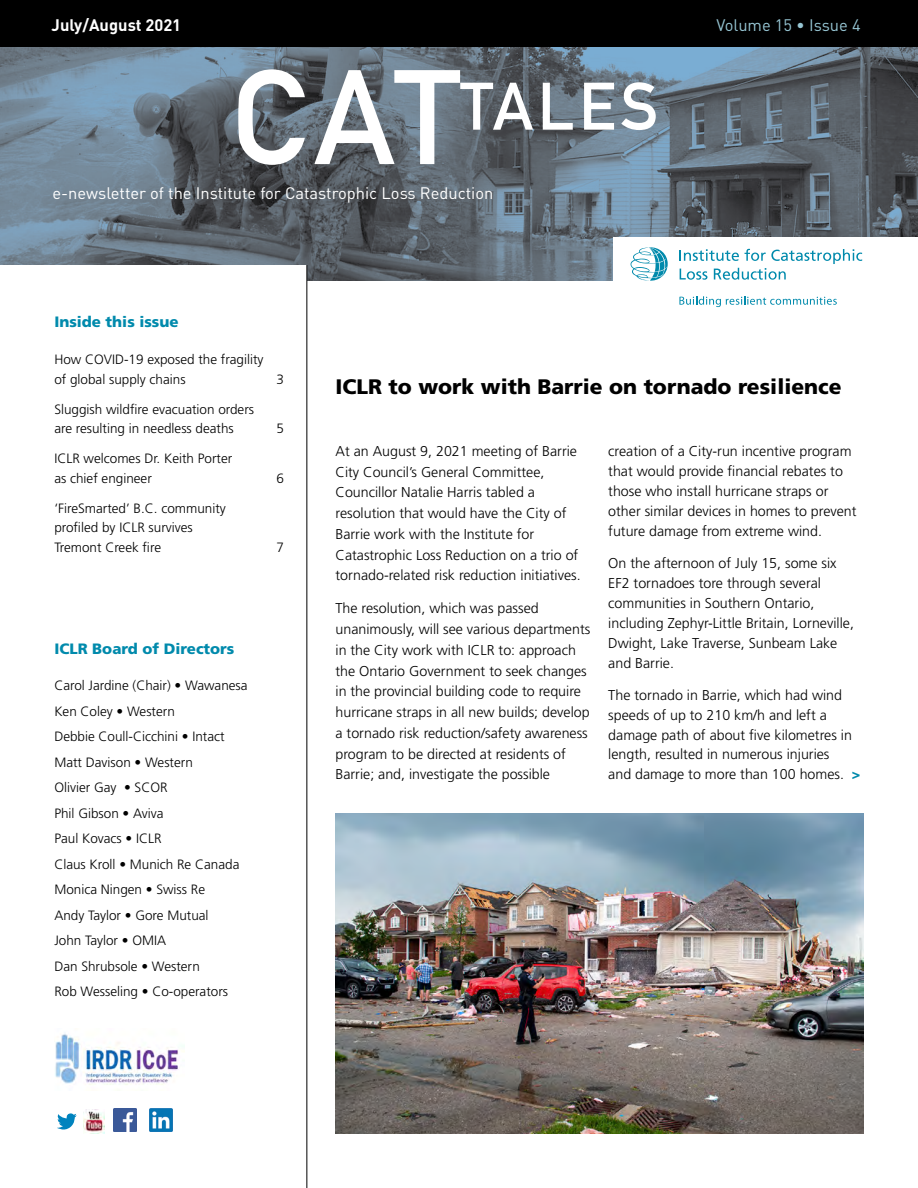
<style>
.page{position:relative;width:918px;height:1188px;background:#fff}
.page>*{position:absolute;margin:0;border:0;box-sizing:border-box;transform-origin:0 0}
.t1{font:700 66px "DIN Alternate";letter-spacing:.07em;color:#fff}
.t2{font:900 21px "Frutiger";color:#000}
.t3{font:16.5px "DIN";color:#fff}
.t4{font:700 16.5px "DIN";color:#fff}
.t5{font:16.5px "DIN";color:#96c5d3}
.t6{font:900 15px "Frutiger";color:#008aac}
.t7{font:300 14.25px/20.9px "Frutiger";color:#000}
.t8{font:300 13.5px/25.5px "Frutiger";color:#000}
.s1{font-size:132px}
.s2{font-weight:900;color:#008aac}
</style>
<div class="page">
<img style="left:0;top:47px;width:918px;height:234px">
<img style="left:55px;top:1033px;width:130px;height:52px">
<img style="left:114px;top:1108px;width:22px;height:23px">
<svg style="left:57px;top:1113px;width:20px;height:17px"></svg>
<img style="left:83px;top:1109px;width:22px;height:25px">
<img style="left:150px;top:1108px;width:22px;height:23px">
<div style="left:0;top:265px;width:307px;height:28px;background:#fff"></div>
<hr style="left:307px;top:265px;width:1px;height:923px;background:#000">
<div style="left:0;top:0;width:918px;height:47px;background:#000"></div>
<div style="left:613px;top:237px;width:305px;height:57px;background:#fff"></div>
<svg style="left:680px;top:249px;width:182px;height:31px"></svg>
<svg style="left:679px;top:296px;width:158px;height:11px"></svg>
<svg style="left:631px;top:247px;width:37px;height:34px"></svg>
<img style="left:336px;top:814px;width:528px;height:320px">
<p class="t4" style="left:52px;top:14px;width:131px">July/August 2021</p>
<p class="t5" style="left:716px;top:14px;width:146px">Volume 15 • Issue 4</p>
<h1 class="t1" style="left:232px;top:56px;width:428px"><span class="s1">CAT</span>TALES</h1>
<p class="t3" style="left:52px;top:183px;width:443px">e-newsletter of the Institute for Catastrophic Loss Reduction</p>
<p class="t6" style="left:54px;top:312px;width:126px">Inside this issue</p>
<p class="t8" style="left:54px;top:350px;width:211px;line-height:19.5px">How COVID-19 exposed the fragility of global supply chains</p>
<p class="t8" style="left:54px;top:399px;width:201px;line-height:19.5px">Sluggish wildfire evacuation orders are resulting in needless deaths</p>
<p class="t8" style="left:54px;top:449px;width:180px;line-height:19.5px">ICLR welcomes Dr. Keith Porter as chief engineer</p>
<p class="t8" style="left:54px;top:498px;width:173px;line-height:19.5px">‘FireSmarted’ B.C. community profiled by ICLR survives<br>Tremont Creek fire</p>
<p class="t8" style="left:276px;top:366px;width:9px">3</p>
<p class="t8" style="left:276px;top:416px;width:9px">5</p>
<p class="t8" style="left:276px;top:465px;width:9px">6</p>
<p class="t8" style="left:276px;top:534px;width:9px">7</p>
<p class="t6" style="left:54px;top:640px;width:181px">ICLR Board of Directors</p>
<p class="t8" style="left:54px;top:673px;width:195px">Carol Jardine (Chair) • Wawanesa<br>Ken Coley • Western<br>Debbie Coull-Cicchini • Intact<br>Matt Davison • Western<br>Olivier Gay • SCOR<br>Phil Gibson • Aviva<br>Paul Kovacs • ICLR<br>Claus Kroll • Munich Re Canada<br>Monica Ningen • Swiss Re<br>Andy Taylor • Gore Mutual<br>John Taylor • OMIA<br>Dan Shrubsole • Western<br>Rob Wesseling • Co-operators</p>
<h2 class="t2" style="left:336px;top:374px;width:508px">ICLR to work with Barrie on tornado resilience</h2>
<p class="t7" style="left:336px;top:440px;width:247px">At an August 9, 2021 meeting of Barrie City Council’s General Committee, Councillor Natalie Harris tabled a resolution that would have the City of Barrie work with the Institute for Catastrophic Loss Reduction on a trio of tornado-related risk reduction initiatives.</p>
<p class="t7" style="left:336px;top:598px;width:256px">The resolution, which was passed unanimously, will see various departments in the City work with ICLR to: approach the Ontario Government to seek changes in the provincial building code to require hurricane straps in all new builds; develop a tornado risk reduction/safety awareness program to be directed at residents of Barrie; and, investigate the possible</p>
<p class="t7" style="left:608px;top:441px;width:250px;line-height:20px">creation of a City-run incentive program that would provide financial rebates to those who install hurricane straps or other similar devices in homes to prevent future damage from extreme wind.</p>
<p class="t7" style="left:608px;top:553px;width:247px;line-height:20px">On the afternoon of July 15, some six EF2 tornadoes tore through several communities in Southern Ontario, including Zephyr-Little Britain, Lorneville, Dwight, Lake Traverse, Sunbeam Lake and Barrie.</p>
<p class="t7" style="left:608px;top:685px;width:253px;line-height:20px">The tornado in Barrie, which had wind speeds of up to 210 km/h and left a damage path of about five kilometres in length, resulted in numerous injuries<br>and damage to more than 100 homes. <span class="s2">&gt;</span></p>
</div>
